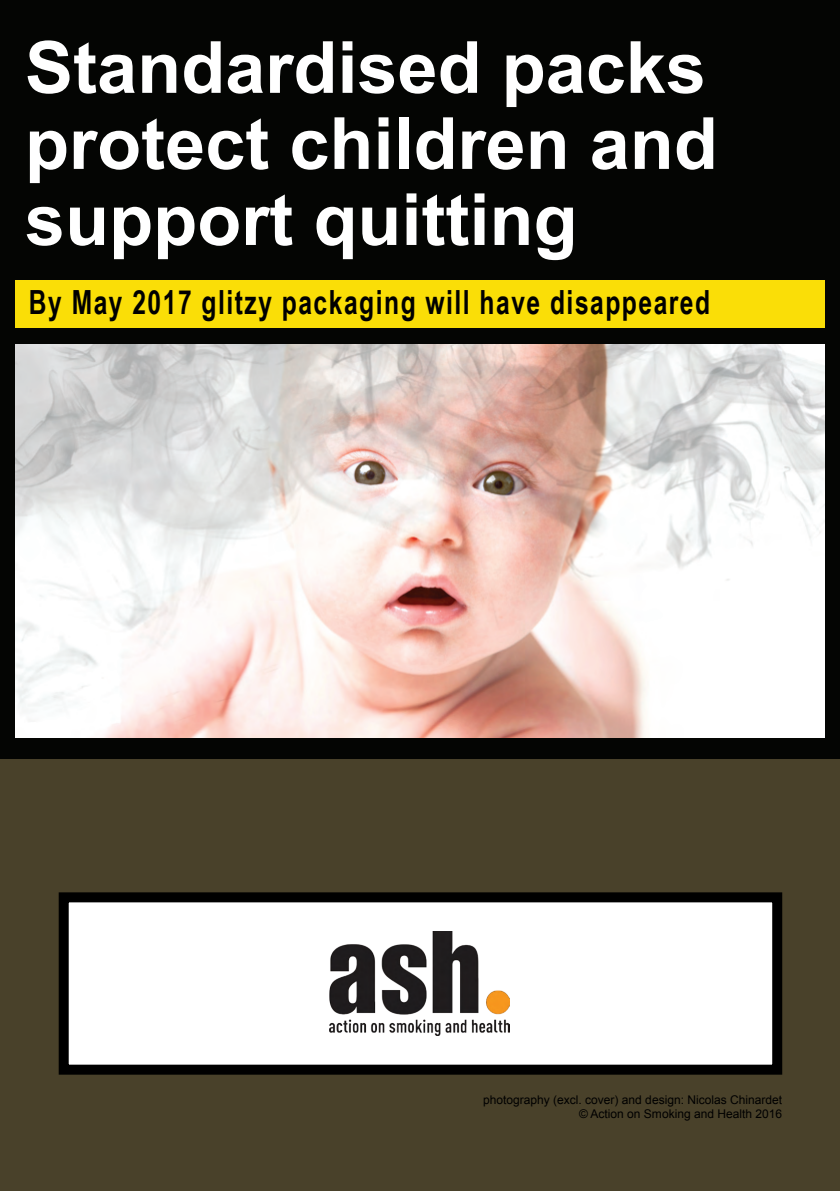
<style>
.page{position:relative;width:840px;height:1191px;background:#fff}
.page>*{position:absolute;margin:0;border:0;box-sizing:border-box;transform-origin:0 0}
.t1{font:700 72px/76px "Arial";color:#fff}
.t2{font:700 33.2px "Arial Narrow";letter-spacing:.05em;color:#000;scale:.9 1}
.t3{font:12px/14.4px "Arial";color:#000;text-align:right}
</style>
<div class="page">
<div style="left:0;top:0;width:839px;height:1191px;background:#49412a"></div>
<div style="left:0;top:0;width:839px;height:758px;background:#040503"></div>
<div style="left:64px;top:897px;width:712px;height:172px;background:#fff"></div>
<div style="left:59px;top:892px;width:722px;height:182px;border:10px solid #000"></div>
<img style="left:329px;top:931px;width:180px;height:105px">
<div style="left:15px;top:280px;width:809px;height:47px;background:#fade07"></div>
<img style="left:15px;top:344px;width:809px;height:394px">
<h1 class="t1" style="left:25px;top:32px;width:694px">Standardised packs protect children and support quitting</h1>
<h2 class="t2" style="left:29px;top:277px;width:758px">By May 2017 glitzy packaging will have disappeared</h2>
<p class="t3" style="left:483px;top:1092px;width:300px">photography (excl. cover) and design: Nicolas Chinardet © Action on Smoking and Health 2016</p>
</div>
